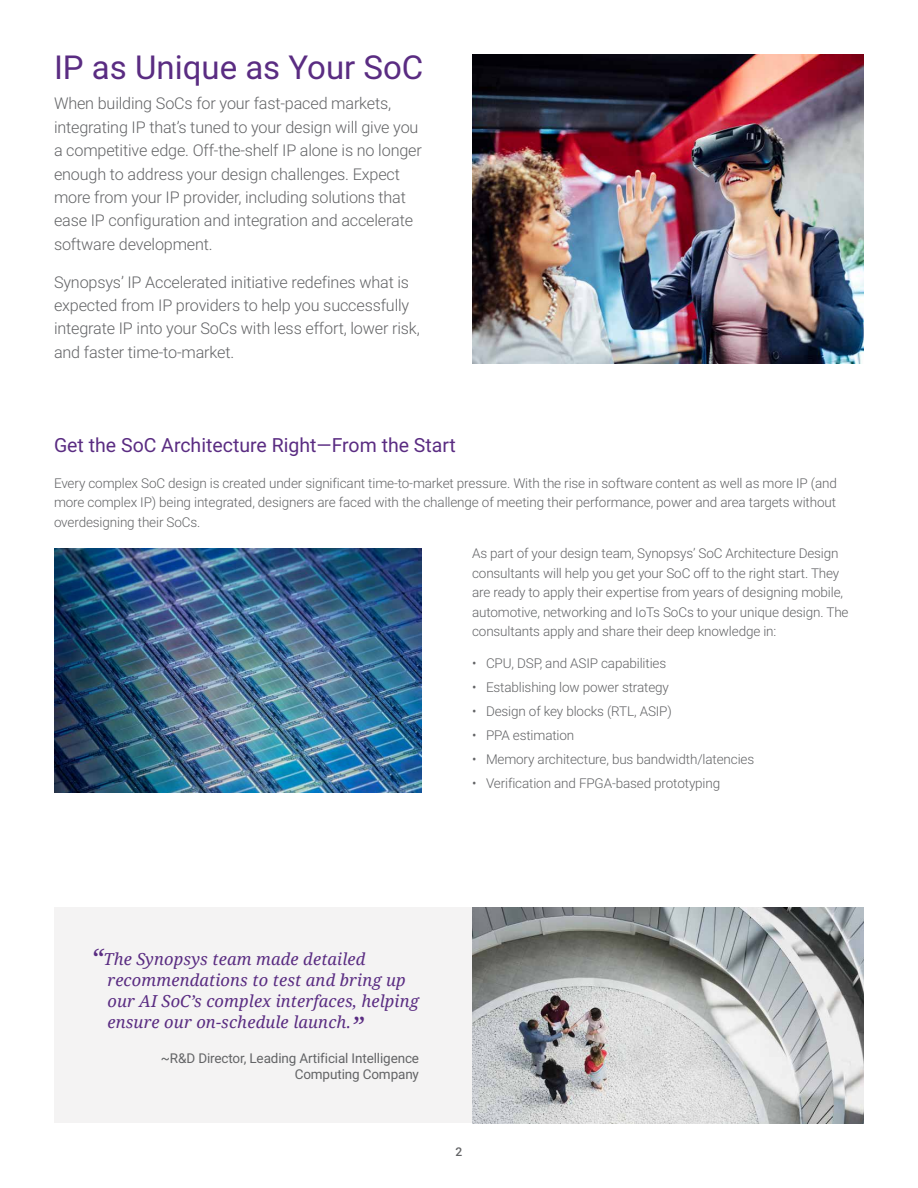
<style>
.page{position:relative;width:918px;height:1188px;background:#fff}
.page>*{position:absolute;margin:0;border:0;box-sizing:border-box;transform-origin:0 0}
.HEADING_1{font:33px "Roboto";color:#5a2c82}
.HEADING_1-2{font:19.5px "Roboto";color:#5a2c82}
.QUOTE{font:italic 16.5px/21px "Droid Serif";letter-spacing:.01em;color:#5a2c82}
.BODY_COPY{font:300 16.2px/23.4px "Roboto";letter-spacing:-.01em;color:#636466}
.BODY_COPY-2{font:300 13.5px/19.5px "Roboto";letter-spacing:-.01em;color:#636466;text-align:justify}
.QUOTE_ATTRIBUTION{font:13.5px/16.5px "Roboto";letter-spacing:-.01em;color:#636466;text-align:right}
.t1{font:500 12px "Roboto";color:#636466}
.s1{font-size:27px}
</style>
<div class="page">
<div style="left:54px;top:907px;width:810px;height:216px;background:#f4f3f3"></div>
<img style="left:472px;top:54px;width:392px;height:310px">
<img style="left:472px;top:907px;width:392px;height:216px">
<img style="left:55px;top:548px;width:366px;height:245px">
<p class="HEADING_1" style="left:54px;top:44px;width:371px">IP as Unique as Your SoC</p>
<p class="BODY_COPY" style="left:54px;top:91px;width:369px">When building SoCs for your fast-paced markets, integrating IP that’s tuned to your design will give you a competitive edge. Off-the-shelf IP alone is no longer enough to address your design challenges. Expect more from your IP provider, including solutions that ease IP configuration and integration and accelerate software development.</p>
<p class="BODY_COPY" style="left:54px;top:269px;width:367px">Synopsys’ IP Accelerated initiative redefines what is expected from IP providers to help you successfully integrate IP into your SoCs with less effort, lower risk, and faster time-to-market.</p>
<p class="HEADING_1-2" style="left:54px;top:431px;width:403px">Get the SoC Architecture Right—From the Start</p>
<p class="BODY_COPY-2" style="left:54px;top:473px;width:784px">Every complex SoC design is created under significant time-to-market pressure. With the rise in software content as well as more IP (and more complex IP) being integrated, designers are faced with the challenge of meeting their performance, power and area targets without overdesigning their SoCs.</p>
<p class="BODY_COPY-2" style="left:472px;top:543px;width:378px;text-align:left">As part of your design team, Synopsys’ SoC Architecture Design consultants will help you get your SoC off to the right start. They are ready to apply their expertise from years of designing mobile, automotive, networking and IoTs SoCs to your unique design. The consultants apply and share their deep knowledge in:</p>
<p class="BODY_COPY-2" style="left:472px;top:653px;width:196px">• CPU, DSP, and ASIP capabilities</p>
<p class="BODY_COPY-2" style="left:472px;top:677px;width:198px">• Establishing low power strategy</p>
<p class="BODY_COPY-2" style="left:472px;top:701px;width:201px">• Design of key blocks (RTL, ASIP)</p>
<p class="BODY_COPY-2" style="left:472px;top:725px;width:104px">• PPA estimation</p>
<p class="BODY_COPY-2" style="left:472px;top:749px;width:284px">• Memory architecture, bus bandwidth/latencies</p>
<p class="BODY_COPY-2" style="left:472px;top:773px;width:250px">• Verification and FPGA-based prototyping</p>
<p class="QUOTE" style="left:107px;top:949px;width:313px;text-indent:-16px"><span class="s1">“</span>The Synopsys team made detailed recommendations to test and bring up our AI SoC’s complex interfaces, helping ensure our on-schedule launch.<span class="s1">”</span></p>
<p class="QUOTE_ATTRIBUTION" style="left:161px;top:1049px;width:260px">~R&amp;D Director, Leading Artificial Intelligence<br>Computing Company</p>
<p class="t1" style="left:456px;top:1144px;width:8px">2</p>
</div>
